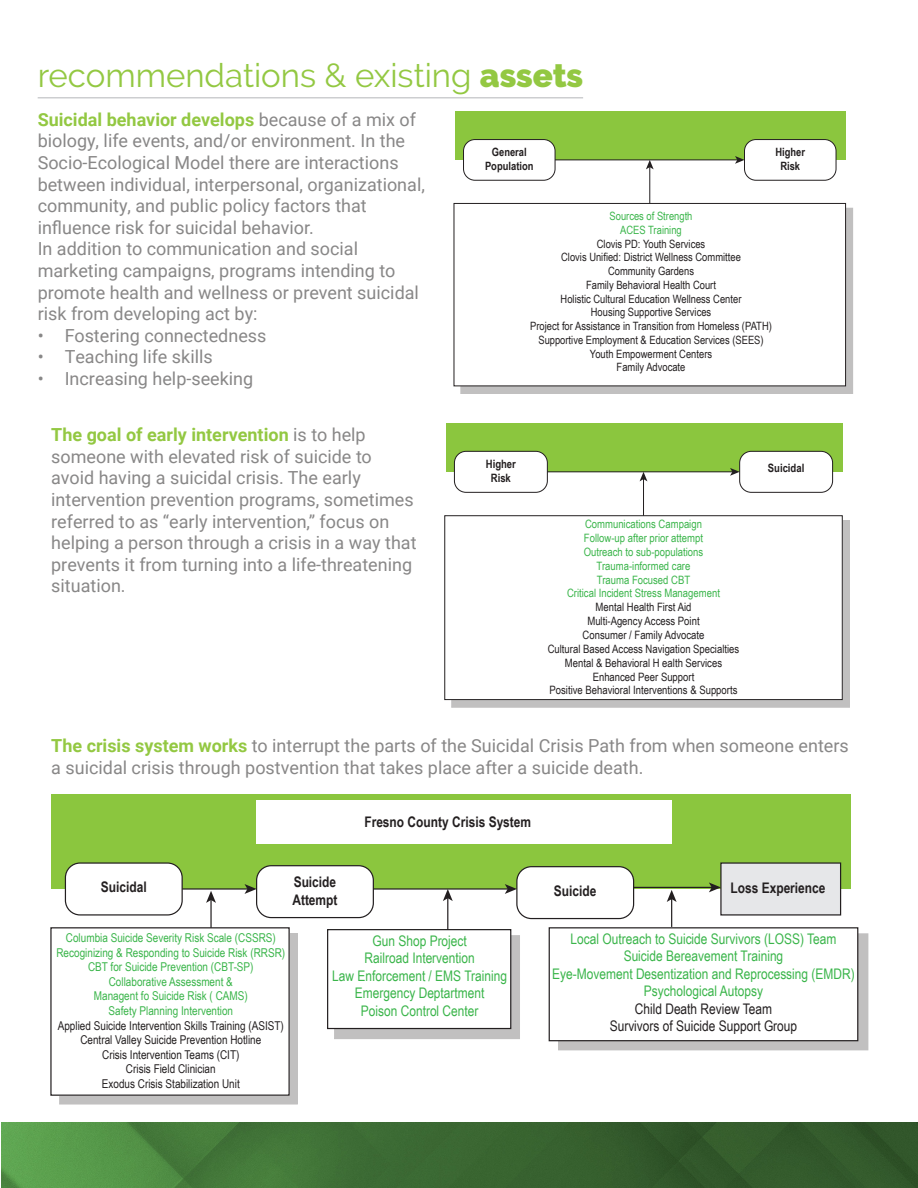
<style>
.page{position:relative;width:918px;height:1188px;background:#fff}
.page>*{position:absolute;margin:0;border:0;box-sizing:border-box;transform-origin:0 0}
.t1{font:33px "Raleway";color:#93c842}
.t2{font:18px/21.6px "Roboto";color:#888787}
.t3{font:14.55px/17.5px "Arial Narrow";color:#3ab54a;text-align:center}
.t4{font:700 14.55px/17.5px "Arial Narrow";color:#231f20}
.t5{font:12.15px/14.5px "Arial Narrow";color:#3ab54a;text-align:center}
.t6{font:11.55px/13.8px "Arial Narrow";color:#231f20;text-align:center}
.t7{font:700 11.55px/13.8px "Arial Narrow";color:#231f20;text-align:center}
.t8{font:11.4px/13.8px "Arial Narrow";color:#231f20;text-align:center}
.t9{font:700 11.4px/13.8px "Arial Narrow";color:#231f20;text-align:center}
.s1{font-weight:900}
.s2{font-weight:700;color:#93c842}
.s3{color:#3ab54a}
.s4{color:#231f20}
</style>
<div class="page">
<img style="left:1px;top:1123px;width:917px;height:65px">
<div style="left:452px;top:521px;width:397px;height:186px;background:linear-gradient(to right,#c1c0c0,#c1c0c0)"></div>
<div style="left:445px;top:516px;width:397px;height:184px;background:#fff"></div>
<div style="left:444px;top:515px;width:399px;height:185px;border:1px solid #231f20"></div>
<div style="left:446px;top:423px;width:396px;height:49px;background:#8bc63e"></div>
<div style="left:454px;top:451px;width:93px;height:41px;background:#fff;border-radius:12px"></div>
<div style="left:454px;top:451px;width:94px;height:42px;border:1px solid #231f20;border-radius:12px"></div>
<div style="left:740px;top:451px;width:93px;height:41px;background:#fff;border-radius:12px"></div>
<div style="left:739px;top:451px;width:94px;height:42px;border:1px solid #231f20;border-radius:12px"></div>
<hr style="left:547px;top:471px;width:186px;height:1px;background:#231f20">
<svg style="left:730px;top:468px;width:10px;height:8px"></svg>
<hr style="left:643px;top:479px;width:1px;height:37px;background:#231f20">
<svg style="left:640px;top:472px;width:7px;height:9px"></svg>
<div style="left:52px;top:794px;width:799px;height:95px;background:#8bc63e"></div>
<div style="left:721px;top:863px;width:120px;height:52px;background:#e6e7e9"></div>
<div style="left:60px;top:934px;width:237px;height:170px;background:#c1c0c0"></div>
<div style="left:51px;top:928px;width:238px;height:167px;background:#fff"></div>
<div style="left:50px;top:927px;width:240px;height:169px;border:1px solid #231f20"></div>
<div style="left:257px;top:866px;width:116px;height:52px;background:#fff;border-radius:15px"></div>
<div style="left:256px;top:865px;width:118px;height:53px;border:1px solid #231f20;border-radius:15px"></div>
<hr style="left:182px;top:888px;width:66px;height:2px;background:#231f20">
<svg style="left:245px;top:884px;width:12px;height:10px"></svg>
<hr style="left:447px;top:898px;width:1px;height:47px;background:#231f20">
<svg style="left:443px;top:890px;width:10px;height:11px"></svg>
<div style="left:517px;top:867px;width:117px;height:52px;background:#fff;border-radius:15px"></div>
<div style="left:516px;top:866px;width:118px;height:53px;border:1px solid #231f20;border-radius:15px"></div>
<div style="left:65px;top:863px;width:117px;height:52px;background:#fff;border-radius:15px"></div>
<div style="left:65px;top:862px;width:118px;height:54px;border:1px solid #231f20;border-radius:15px"></div>
<hr style="left:373px;top:888px;width:135px;height:2px;background:#231f20">
<svg style="left:505px;top:884px;width:12px;height:10px"></svg>
<hr style="left:634px;top:887px;width:78px;height:1px;background:#231f20">
<svg style="left:709px;top:882px;width:12px;height:10px"></svg>
<svg style="left:336px;top:937px;width:182px;height:100px;background:#bcbbbb"></svg>
<div style="left:328px;top:930px;width:183px;height:99px;background:#fff"></div>
<div style="left:327px;top:929px;width:184px;height:100px;border:1px solid #231f20"></div>
<div style="left:559px;top:934px;width:309px;height:116px;background:linear-gradient(to right,#c1c0c0,#c1c0c0)"></div>
<div style="left:549px;top:928px;width:309px;height:113px;background:#fff"></div>
<div style="left:549px;top:927px;width:309px;height:114px;border:1px solid #231f20"></div>
<hr style="left:210px;top:899px;width:2px;height:29px;background:#231f20">
<svg style="left:206px;top:891px;width:10px;height:12px"></svg>
<svg style="left:667px;top:890px;width:10px;height:37px"></svg>
<div style="left:257px;top:800px;width:415px;height:44px;background:#fff"></div>
<svg style="left:462px;top:210px;width:389px;height:182px;background:#b8b7b7"></svg>
<div style="left:454px;top:203px;width:392px;height:183px;background:#fff"></div>
<div style="left:454px;top:203px;width:392px;height:183px;border:1px solid #231f20"></div>
<div style="left:455px;top:111px;width:391px;height:49px;background:#8bc63e"></div>
<div style="left:464px;top:140px;width:91px;height:40px;background:#fff;border-radius:11px"></div>
<div style="left:463px;top:139px;width:93px;height:42px;border:1px solid #231f20;border-radius:11px"></div>
<div style="left:745px;top:140px;width:91px;height:40px;background:#fff;border-radius:11px"></div>
<div style="left:744px;top:139px;width:93px;height:42px;border:1px solid #231f20;border-radius:11px"></div>
<hr style="left:555px;top:159px;width:183px;height:1px;background:#231f20">
<svg style="left:735px;top:156px;width:10px;height:8px"></svg>
<hr style="left:649px;top:167px;width:1px;height:36px;background:#231f20">
<svg style="left:646px;top:160px;width:8px;height:9px"></svg>
<hr style="left:38px;top:97px;width:545px;height:2px;background:#cdced0">
<p class="t1" style="left:38px;top:57px;width:547px">recommendations &amp; existing <span class="s1">assets</span></p>
<p class="t2" style="left:38px;top:108px;width:389px"><span class="s2">Suicidal behavior develops</span> because of a mix of biology, life events, and/or environment. In the Socio-Ecological Model there are interactions between individual, interpersonal, organizational, community, and public policy factors that influence risk for suicidal behavior.</p>
<p class="t2" style="left:38px;top:237px;width:383px">In addition to communication and social marketing campaigns, programs intending to promote health and wellness or prevent suicidal risk from developing act by:</p>
<p class="t2" style="left:38px;top:324px;width:230px">• Fostering connectedness</p>
<p class="t2" style="left:38px;top:345px;width:177px">• Teaching life skills</p>
<p class="t2" style="left:38px;top:367px;width:217px">• Increasing help-seeking</p>
<p class="t2" style="left:51px;top:423px;width:367px"><span class="s2">The goal of early intervention</span> is to help someone with elevated risk of suicide to avoid having a suicidal crisis. The early intervention prevention programs, sometimes referred to as “early intervention,” focus on helping a person through a crisis in a way that prevents it from turning into a life-threatening situation.</p>
<p class="t9" style="left:485px;top:145px;width:50px">General<br>Population</p>
<p class="t9" style="left:775px;top:145px;width:31px">Higher<br>Risk</p>
<p class="t8" style="left:530px;top:209px;width:243px"><span class="s3">Sources of Strength<br>ACES Training<br></span>Clovis PD: Youth Services<br>Clovis Unified: District Wellness Committee<br>Community Gardens<br>Family Behavioral Health Court<br>Holistic Cultural Education Wellness Center<br>Housing Supportive Services<br>Project for Assistance in Transition from Homeless (PATH)<br>Supportive Employment &amp; Education Services (SEES)<br>Youth Empowerment Centers<br>Family Advocate</p>
<p class="t7" style="left:486px;top:456px;width:32px">Higher<br>Risk</p>
<p class="t7" style="left:768px;top:460px;width:38px">Suicidal</p>
<p class="t6" style="left:548px;top:517px;width:193px"><span class="s3">Communications Campaign<br>Follow-up after prior attempt<br>Outreach to sub-populations<br>Trauma-informed care<br>Trauma Focused CBT<br>Critical Incident Stress Management<br></span>Mental Health First Aid<br>Multi-Agency Access Point<br>Consumer / Family Advocate<br>Cultural Based Access Navigation Specialties<br>Mental &amp; Behavioral H ealth Services<br>Enhanced Peer Support<br>Positive Behavioral Interventions &amp; Supports</p>
<p class="t2" style="left:51px;top:734px;width:799px"><span class="s2">The crisis system works</span> to interrupt the parts of the Suicidal Crisis Path from when someone enters a suicidal crisis through postvention that takes place after a suicide death.</p>
<p class="t4" style="left:101px;top:877px;width:47px">Suicidal</p>
<p class="t4" style="left:364px;top:813px;width:168px">Fresno County Crisis System</p>
<p class="t4" style="left:292px;top:873px;width:47px">Suicide<br>Attempt</p>
<p class="t4" style="left:730px;top:878px;width:97px">Loss Experience</p>
<p class="t4" style="left:554px;top:882px;width:44px">Suicide</p>
<p class="t5" style="left:56px;top:930px;width:230px">Columbia Suicide Severity Risk Scale (CSSRS)<br>Recoginizing &amp; Responding to Suicide Risk (RRSR)<br>CBT for Suicide Prevention (CBT-SP)<br>Collaborative Assessment &amp;<br>Managent fo Suicide Risk ( CAMS)<br>Safety Planning Intervention<br><span class="s4">Applied Suicide Intervention Skills Training (ASIST)<br>Central Valley Suicide Prevention Hotline<br>Crisis Intervention Teams (CIT)<br>Crisis Field Clinician<br>Exodus Crisis Stabilization Unit</span></p>
<p class="t3" style="left:332px;top:931px;width:176px">Gun Shop Project<br>Railroad Intervention<br>Law Enforcement / EMS Training<br>Emergency Deptartment<br>Poison Control Center</p>
<p class="t3" style="left:552px;top:929px;width:304px">Local Outreach to Suicide Survivors (LOSS) Team Suicide Bereavement Training<br>Eye-Movement Desentization and Reprocessing (EMDR)<br>Psychological Autopsy<br><span class="s4">Child Death Review Team<br>Survivors of Suicide Support Group</span></p>
</div>
